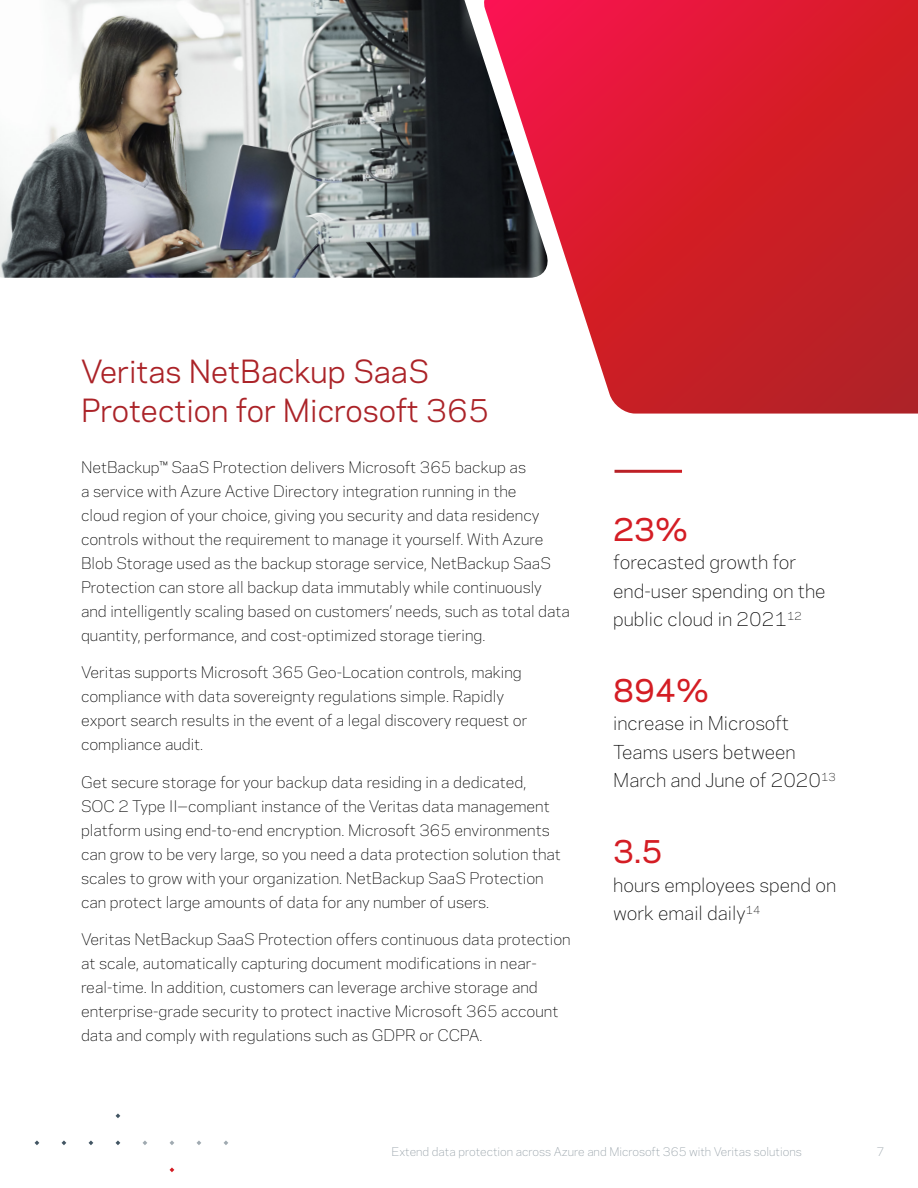
<style>
.page{position:relative;width:918px;height:1188px;background:#fff}
.page>*{position:absolute;margin:0;border:0;box-sizing:border-box;transform-origin:0 0}
.Section_start_headli{font:30px/39px "Polaris";color:#ab2328}
.Larger_body_copy{font:500 30px "Polaris";color:#d41d24}
.Larger_body_copy-2{font:300 18px/28.5px "Polaris";color:#000}
.Body_copy{font:300 15px/24px "Polaris";color:#000}
.t1{font:300 11.25px "Polaris";color:#8e99a1}
</style>
<div class="page">
<svg style="left:170px;top:1167px;width:4px;height:5px"></svg>
<svg style="left:224px;top:1140px;width:4px;height:5px"></svg>
<svg style="left:197px;top:1140px;width:4px;height:5px"></svg>
<svg style="left:170px;top:1140px;width:4px;height:5px"></svg>
<svg style="left:143px;top:1140px;width:4px;height:5px"></svg>
<svg style="left:116px;top:1140px;width:4px;height:5px"></svg>
<svg style="left:89px;top:1140px;width:4px;height:5px"></svg>
<svg style="left:62px;top:1140px;width:4px;height:5px"></svg>
<svg style="left:35px;top:1140px;width:4px;height:5px"></svg>
<svg style="left:116px;top:1113px;width:4px;height:5px"></svg>
<img style="left:0;top:0;width:484px;height:278px">
<svg style="left:484px;top:0;width:434px;height:414px;background:#cf3543"></svg>
<p class="Section_start_headli" style="left:81px;top:350px;width:410px">Veritas NetBackup SaaS<br>Protection for Microsoft 365</p>
<p class="Body_copy" style="left:81px;top:454px;width:491px">NetBackup™ SaaS Protection delivers Microsoft 365 backup as<br>a service with Azure Active Directory integration running in the<br>cloud region of your choice, giving you security and data residency controls without the requirement to manage it yourself. With Azure Blob Storage used as the backup storage service, NetBackup SaaS Protection can store all backup data immutably while continuously and intelligently scaling based on customers’ needs, such as total data quantity, performance, and cost-optimized storage tiering.</p>
<p class="Body_copy" style="left:81px;top:659px;width:448px">Veritas supports Microsoft 365 Geo-Location controls, making compliance with data sovereignty regulations simple. Rapidly export search results in the event of a legal discovery request or compliance audit.</p>
<p class="Body_copy" style="left:81px;top:769px;width:481px">Get secure storage for your backup data residing in a dedicated, SOC 2 Type II‒compliant instance of the Veritas data management platform using end-to-end encryption. Microsoft 365 environments can grow to be very large, so you need a data protection solution that scales to grow with your organization. NetBackup SaaS Protection can protect large amounts of data for any number of users.</p>
<p class="Body_copy" style="left:81px;top:926px;width:491px">Veritas NetBackup SaaS Protection offers continuous data protection at scale, automatically capturing document modifications in near&shy;real-time. In addition, customers can leverage archive storage and enterprise-grade security to protect inactive Microsoft 365 account data and comply with regulations such as GDPR or CCPA.</p>
<p class="Larger_body_copy" style="left:613px;top:507px;width:76px">23%</p>
<p class="Larger_body_copy-2" style="left:613px;top:547px;width:214px">forecasted growth for end-user spending on the public cloud in 2021<sup>12</sup></p>
<p class="Larger_body_copy" style="left:613px;top:667px;width:97px">894%</p>
<p class="Larger_body_copy-2" style="left:613px;top:708px;width:224px">increase in Microsoft<br>Teams users between<br>March and June of 2020<sup>13</sup></p>
<p class="Larger_body_copy" style="left:613px;top:829px;width:51px">3.5</p>
<p class="Larger_body_copy-2" style="left:613px;top:870px;width:224px">hours employees spend on work email daily<sup>14</sup></p>
<p class="t1" style="left:391px;top:1143px;width:412px">Extend data protection across Azure and Microsoft 365 with Veritas solutions</p>
<p class="t1" style="left:876px;top:1143px;width:9px">7</p>
</div>
